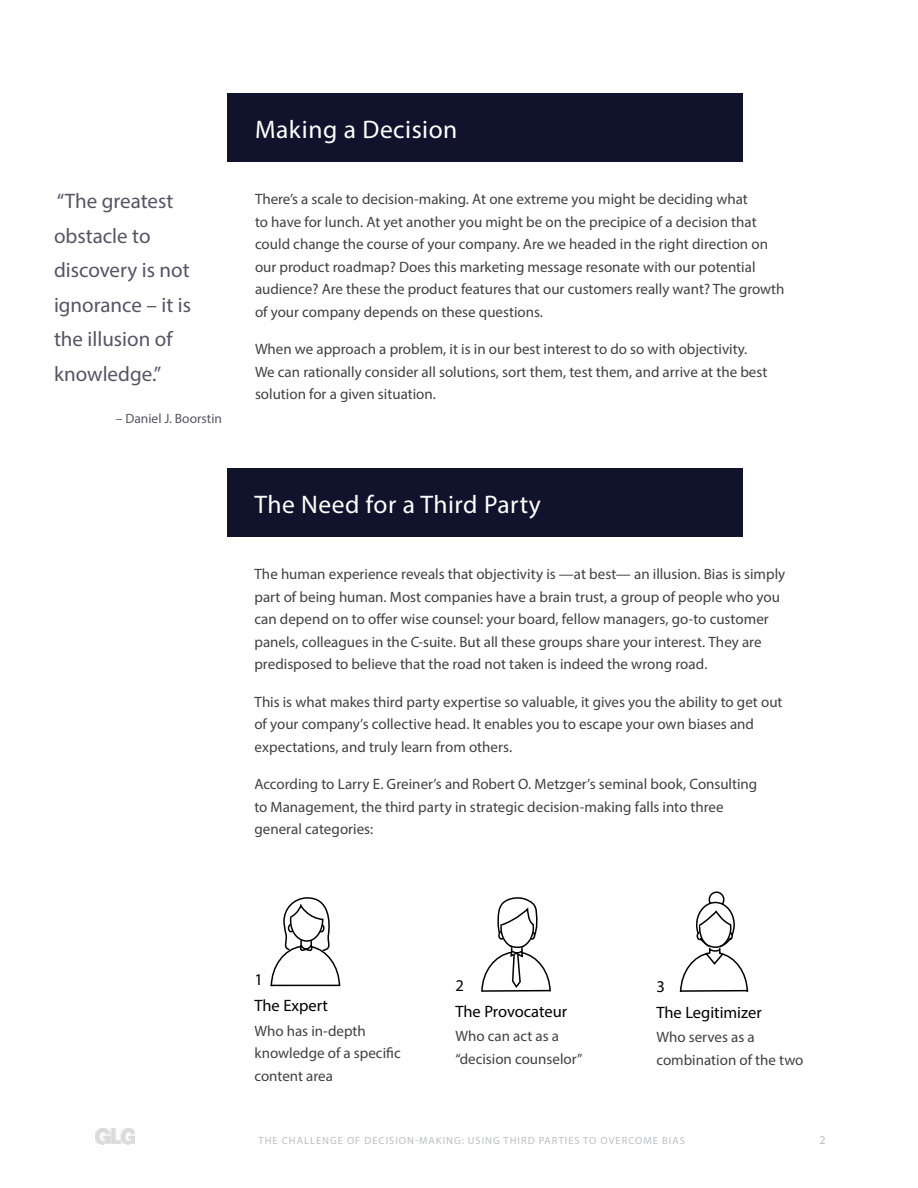
<style>
.page{position:relative;width:918px;height:1188px;background:#fff}
.page>*{position:absolute;margin:0;border:0;box-sizing:border-box;transform-origin:0 0}
.t1{font:25.5px "Myriad Pro";letter-spacing:.02em;color:#fff}
.t2{font:21px/34.5px "Myriad Pro";color:#575464}
.t3{font:16.5px/25.8px "Myriad Pro";color:#000}
.t4{font:15px/22.5px "Myriad Pro";color:#414042}
.t5{font:13.5px "Myriad Pro";color:#575464}
.t6{font:12px "Myriad Pro";color:#bcbec0}
.t7{font:10.5px "Myriad Pro";letter-spacing:.095em;color:#bcbec0}
</style>
<div class="page">
<img style="left:95px;top:1129px;width:40px;height:16px">
<div style="left:227px;top:93px;width:516px;height:68px;background:#10132b"></div>
<svg style="left:270px;top:897px;width:71px;height:90px"></svg>
<svg style="left:679px;top:891px;width:70px;height:101px"></svg>
<svg style="left:481px;top:897px;width:70px;height:95px"></svg>
<div style="left:227px;top:468px;width:515px;height:68px;background:#10132b"></div>
<h2 class="t2" style="left:54px;top:183px;width:139px">“The greatest obstacle to discovery is not ignorance – it is the illusion of knowledge.”</h2>
<p class="t5" style="left:116px;top:410px;width:108px">– Daniel J. Boorstin</p>
<h1 class="t1" style="left:255px;top:114px;width:204px">Making a Decision</h1>
<p class="t4" style="left:255px;top:188px;width:531px">There’s a scale to decision-making. At one extreme you might be deciding what<br>to have for lunch. At yet another you might be on the precipice of a decision that could change the course of your company. Are we headed in the right direction on our product roadmap? Does this marketing message resonate with our potential audience? Are these the product features that our customers really want? The growth of your company depends on these questions.</p>
<p class="t4" style="left:255px;top:338px;width:514px">When we approach a problem, it is in our best interest to do so with objectivity.<br>We can rationally consider all solutions, sort them, test them, and arrive at the best solution for a given situation.</p>
<h1 class="t1" style="left:254px;top:489px;width:288px">The Need for a Third Party</h1>
<p class="t4" style="left:254px;top:563px;width:532px">The human experience reveals that objectivity is —at best— an illusion. Bias is simply part of being human. Most companies have a brain trust, a group of people who you can depend on to offer wise counsel: your board, fellow managers, go-to customer panels, colleagues in the C-suite. But all these groups share your interest. They are predisposed to believe that the road not taken is indeed the wrong road.</p>
<p class="t4" style="left:254px;top:690px;width:530px">This is what makes third party expertise so valuable, it gives you the ability to get out of your company’s collective head. It enables you to escape your own biases and expectations, and truly learn from others.</p>
<p class="t4" style="left:254px;top:773px;width:504px">According to Larry E. Greiner’s and Robert O. Metzger’s seminal book, Consulting to Management, the third party in strategic decision-making falls into three general categories:</p>
<p class="t3" style="left:254px;top:967px;width:75px">1<br>The Expert</p>
<p class="t3" style="left:455px;top:972px;width:113px">2<br>The Provocateur</p>
<p class="t3" style="left:656px;top:973px;width:107px">3<br>The Legitimizer</p>
<p class="t4" style="left:254px;top:1019px;width:148px">Who has in-depth knowledge of a specific content area</p>
<p class="t4" style="left:455px;top:1025px;width:129px">Who can act as a “decision counselor”</p>
<p class="t4" style="left:656px;top:1026px;width:149px">Who serves as a combination of the two</p>
<p class="t7" style="left:259px;top:1134px;width:428px">THE CHALLENGE OF DECISION-MAKING: USING THIRD PARTIES TO OVERCOME BIAS</p>
<p class="t6" style="left:819px;top:1132px;width:8px">2</p>
</div>
